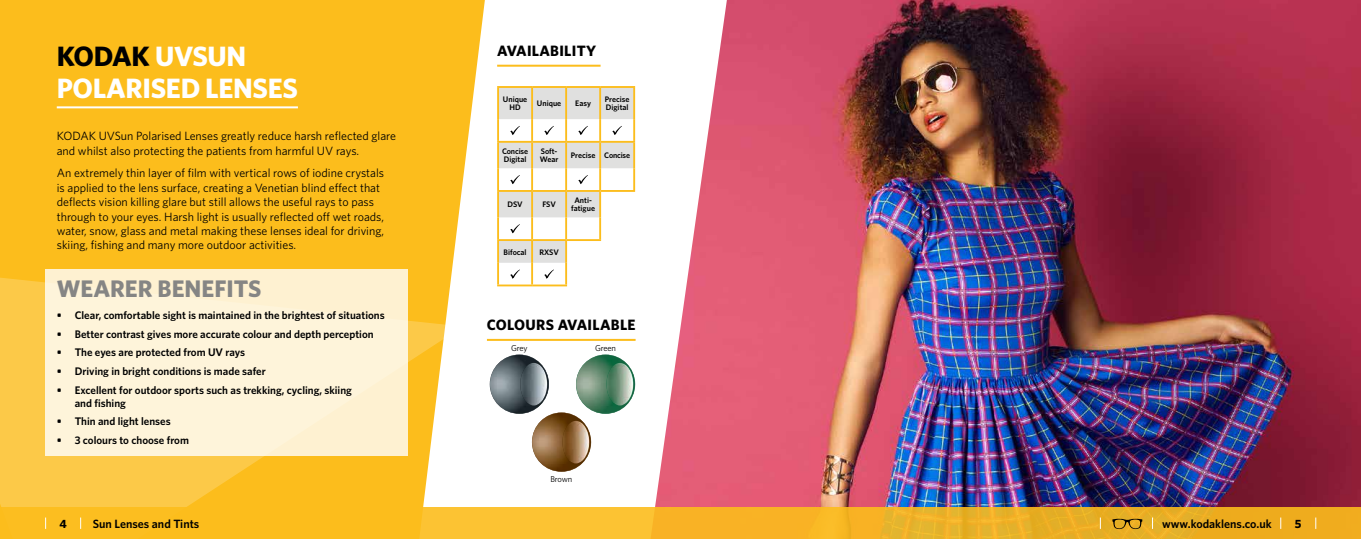
<style>
.page{position:relative;width:1361px;height:539px;background:#fff}
.page>*{position:absolute;margin:0;border:0;box-sizing:border-box;transform-origin:0 0}
.t1{font:700 28px/32px "Whitney";letter-spacing:-.01em;color:#fff}
.t2{font:700 24px "Whitney";color:#858584}
.t3{font:700 15px "Whitney";letter-spacing:.02em;color:#000}
.t4{font:12px/14.4px "Whitney";color:#000}
.t5{font:600 12px "Whitney";color:#000}
.t6{font:700 12px "Whitney";color:#000}
.t7{font:600 11px/13px "Whitney";color:#000}
.t8{font:8.5px "Whitney";letter-spacing:-.02em;color:#000}
.t9{font:600 8px/8px "Whitney";color:#000}
.s1{color:#000}
</style>
<div class="page">
<div style="left:0;top:0;width:485px;height:268px;background:#fcbd1c"></div>
<svg style="left:0;top:268px;width:453px;height:238px;background:#fcc949"></svg>
<img style="left:655px;top:0;width:706px;height:506px">
<hr style="left:57px;top:106px;width:241px;height:2px;background:#fff">
<svg style="left:490px;top:354px;width:145px;height:117px"></svg>
<img style="left:520px;top:363px;width:27px;height:42px">
<hr style="left:487px;top:339px;width:148px;height:2px;background:#fcbd1c">
<hr style="left:497px;top:65px;width:103px;height:2px;background:#fcbd1c">
<hr style="left:497px;top:86px;width:35px;height:2px;background:#fcbd1c">
<hr style="left:497px;top:88px;width:2px;height:31px;background:#fcbd1c">
<hr style="left:532px;top:86px;width:34px;height:2px;background:#fcbd1c">
<hr style="left:566px;top:86px;width:34px;height:2px;background:#fcbd1c">
<hr style="left:600px;top:86px;width:35px;height:2px;background:#fcbd1c">
<hr style="left:633px;top:88px;width:2px;height:31px;background:#fcbd1c">
<hr style="left:497px;top:141px;width:35px;height:2px;background:#fcbd1c">
<hr style="left:497px;top:143px;width:2px;height:25px;background:#fcbd1c">
<hr style="left:600px;top:141px;width:35px;height:2px;background:#fcbd1c">
<hr style="left:633px;top:143px;width:2px;height:25px;background:#fcbd1c">
<hr style="left:497px;top:190px;width:35px;height:2px;background:#fcbd1c">
<hr style="left:497px;top:192px;width:2px;height:25px;background:#fcbd1c">
<hr style="left:600px;top:190px;width:35px;height:2px;background:#fcbd1c">
<hr style="left:497px;top:239px;width:35px;height:2px;background:#fcbd1c">
<hr style="left:497px;top:241px;width:2px;height:22px;background:#fcbd1c">
<hr style="left:497px;top:284px;width:35px;height:2px;background:#fcbd1c">
<hr style="left:497px;top:119px;width:2px;height:22px;background:#fcbd1c">
<hr style="left:633px;top:119px;width:2px;height:22px;background:#fcbd1c">
<hr style="left:497px;top:168px;width:2px;height:22px;background:#fcbd1c">
<hr style="left:633px;top:168px;width:2px;height:22px;background:#fcbd1c">
<hr style="left:497px;top:217px;width:2px;height:22px;background:#fcbd1c">
<hr style="left:497px;top:263px;width:2px;height:21px;background:#fcbd1c">
<hr style="left:531px;top:263px;width:2px;height:21px;background:#fcbd1c">
<hr style="left:565px;top:263px;width:2px;height:21px;background:#fcbd1c">
<hr style="left:532px;top:284px;width:35px;height:2px;background:#fcbd1c">
<svg style="left:498px;top:87px;width:136px;height:176px"></svg>
<svg style="left:510px;top:269px;width:10px;height:10px"></svg>
<svg style="left:544px;top:269px;width:10px;height:10px"></svg>
<div style="left:45px;top:268px;width:362px;height:187px;background:#fef4da"></div>
<svg style="left:0;top:506px;width:1361px;height:33px;background:#f3b627"></svg>
<svg style="left:1112px;top:518px;width:30px;height:11px"></svg>
<h1 class="t1" style="left:57px;top:39px;width:243px"><span class="s1">KODAK</span> UVSUN<br>POLARISED LENSES</h1>
<p class="t4" style="left:57px;top:128px;width:341px">KODAK UVSun Polarised Lenses greatly reduce harsh reflected glare and whilst also protecting the patients from harmful UV rays.</p>
<p class="t4" style="left:57px;top:166px;width:329px">An extremely thin layer of film with vertical rows of iodine crystals is applied to the lens surface, creating a Venetian blind effect that deflects vision killing glare but still allows the useful rays to pass through to your eyes. Harsh light is usually reflected off wet roads, water, snow, glass and metal making these lenses ideal for driving, skiing, fishing and many more outdoor activities.</p>
<h2 class="t2" style="left:57px;top:274px;width:206px">WEARER BENEFITS</h2>
<p class="t7" style="left:57px;top:308px;width:329px">• Clear, comfortable sight is maintained in the brightest of situations</p>
<p class="t7" style="left:57px;top:327px;width:318px">• Better contrast gives more accurate colour and depth perception</p>
<p class="t7" style="left:57px;top:345px;width:190px">• The eyes are protected from UV rays</p>
<p class="t7" style="left:57px;top:364px;width:211px">• Driving in bright conditions is made safer</p>
<p class="t7" style="left:75px;top:383px;width:279px;text-indent:-18px">• Excellent for outdoor sports such as trekking, cycling, skiing and fishing</p>
<p class="t7" style="left:57px;top:414px;width:115px">• Thin and light lenses</p>
<p class="t7" style="left:57px;top:433px;width:134px">• 3 colours to choose from</p>
<p class="t3" style="left:497px;top:42px;width:101px">AVAILABILITY</p>
<p class="t9" style="left:503px;top:95px;width:26px;text-align:center">Unique<br>HD</p>
<p class="t9" style="left:537px;top:99px;width:26px">Unique</p>
<p class="t9" style="left:575px;top:99px;width:17px">Easy</p>
<p class="t9" style="left:605px;top:95px;width:26px">Precise<br>Digital</p>
<p class="t9" style="left:502px;top:147px;width:28px">Concise<br>Digital</p>
<p class="t9" style="left:540px;top:147px;width:20px">Soft-<br>Wear</p>
<p class="t9" style="left:571px;top:151px;width:61px">Precise Concise</p>
<p class="t9" style="left:507px;top:200px;width:17px">DSV</p>
<p class="t9" style="left:542px;top:200px;width:15px">FSV</p>
<p class="t9" style="left:571px;top:196px;width:25px;text-align:center">Anti&shy;fatigue</p>
<p class="t9" style="left:503px;top:247px;width:25px">Bifocal</p>
<p class="t9" style="left:539px;top:247px;width:21px">RXSV</p>
<p class="t3" style="left:487px;top:316px;width:150px">COLOURS AVAILABLE</p>
<p class="t8" style="left:511px;top:342px;width:18px">Grey</p>
<p class="t8" style="left:595px;top:342px;width:22px">Green</p>
<p class="t8" style="left:550px;top:473px;width:23px">Brown</p>
<p class="t6" style="left:59px;top:516px;width:9px">4</p>
<p class="t5" style="left:93px;top:516px;width:108px">Sun Lenses and Tints</p>
<p class="t5" style="left:1162px;top:515px;width:111px">www.kodaklens.co.uk</p>
<p class="t6" style="left:1295px;top:516px;width:8px">5</p>
</div>
